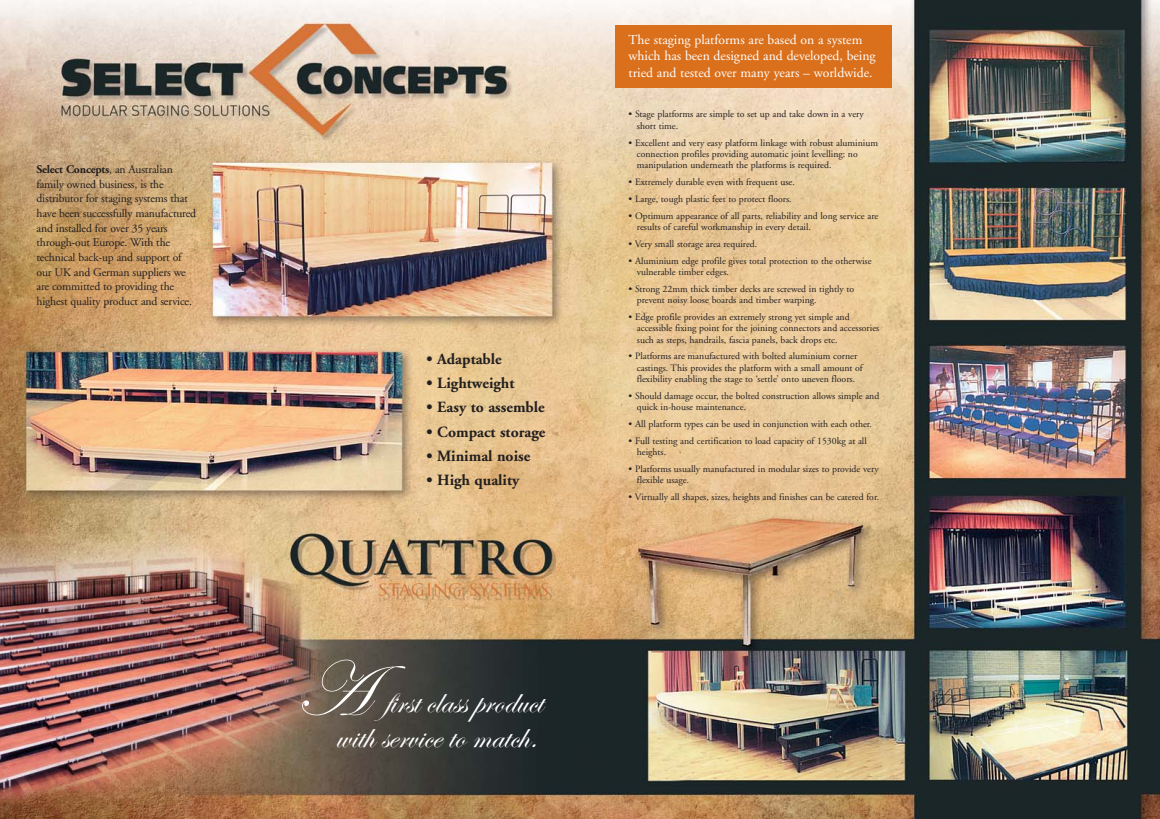
<style>
.page{position:relative;width:1160px;height:819px;background:#fff}
.page>*{position:absolute;margin:0;border:0;box-sizing:border-box;transform-origin:0 0}
.t1{font:36px/35.1px "Edwardian Script ITC";color:#fff;text-align:right}
.t2{font:700 15.6px "Adobe Garamond";color:#231f20}
.t3{font:13.65px/16.4px "Adobe Garamond";color:#fff}
.t4{font:11.7px/14.7px "Adobe Garamond";letter-spacing:-.015em;color:#231f20}
.t5{font:9.75px/11.2px "Adobe Garamond";color:#231f20}
.s1{font-weight:700}
</style>
<div class="page">
<img style="left:0;top:0;width:1160px;height:819px">
<p class="t4" style="left:36px;top:163px;width:161px"><span class="s1">Select Concepts</span>, an Australian family owned business, is the distributor for staging systems that have been successfully manufactured and installed for over 35 years through-out Europe. With the technical back-up and support of our UK and German suppliers we are committed to providing the highest quality product and service.</p>
<h2 class="t2" style="left:426px;top:353px;width:77px">• Adaptable</h2>
<h2 class="t2" style="left:426px;top:377px;width:89px">• Lightweight</h2>
<h2 class="t2" style="left:426px;top:401px;width:120px">• Easy to assemble</h2>
<h2 class="t2" style="left:426px;top:425px;width:120px">• Compact storage</h2>
<h2 class="t2" style="left:426px;top:450px;width:105px">• Minimal noise</h2>
<h2 class="t2" style="left:426px;top:474px;width:94px">• High quality</h2>
<h1 class="t1" style="left:295px;top:682px;width:249px">first class product<br><sup>A</sup>with service to match.</h1>
<h3 class="t3" style="left:628px;top:33px;width:249px">The staging platforms are based on a system which has been designed and developed, being tried and tested over many years – worldwide.</h3>
<p class="t5" style="left:637px;top:110px;width:228px;text-indent:-8px">• Stage platforms are simple to set up and take down in a very short time.</p>
<p class="t5" style="left:637px;top:138px;width:243px;text-indent:-8px">• Excellent and very easy platform linkage with robust aluminium connection profiles providing automatic joint levelling: no manipulation underneath the platforms is required.</p>
<p class="t5" style="left:628px;top:177px;width:168px">• Extremely durable even with frequent use.</p>
<p class="t5" style="left:628px;top:194px;width:165px">• Large, tough plastic feet to protect floors.</p>
<p class="t5" style="left:637px;top:211px;width:243px;text-indent:-8px">• Optimum appearance of all parts, reliability and long service are results of careful workmanship in every detail.</p>
<p class="t5" style="left:628px;top:239px;width:130px">• Very small storage area required.</p>
<p class="t5" style="left:637px;top:256px;width:236px;text-indent:-8px">• Aluminium edge profile gives total protection to the otherwise vulnerable timber edges.</p>
<p class="t5" style="left:637px;top:284px;width:219px;text-indent:-8px">• Strong 22mm thick timber decks are screwed in tightly to prevent noisy loose boards and timber warping.</p>
<p class="t5" style="left:637px;top:312px;width:244px;text-indent:-8px">• Edge profile provides an extremely strong yet simple and accessible fixing point for the joining connectors and accessories such as steps, handrails, fascia panels, back drops etc.</p>
<p class="t5" style="left:637px;top:352px;width:227px;text-indent:-8px">• Platforms are manufactured with bolted aluminium corner castings. This provides the platform with a small amount of flexibility enabling the stage to ‘settle’ onto uneven floors.</p>
<p class="t5" style="left:637px;top:391px;width:244px;text-indent:-8px">• Should damage occur, the bolted construction allows simple and quick in-house maintenance.</p>
<p class="t5" style="left:628px;top:419px;width:245px">• All platform types can be used in conjunction with each other.</p>
<p class="t5" style="left:637px;top:436px;width:231px;text-indent:-8px">• Full testing and certification to load capacity of 1530kg at all heights.</p>
<p class="t5" style="left:637px;top:464px;width:243px;text-indent:-8px">• Platforms usually manufactured in modular sizes to provide very flexible usage.</p>
<p class="t5" style="left:628px;top:492px;width:252px">• Virtually all shapes, sizes, heights and finishes can be catered for.</p>
</div>
